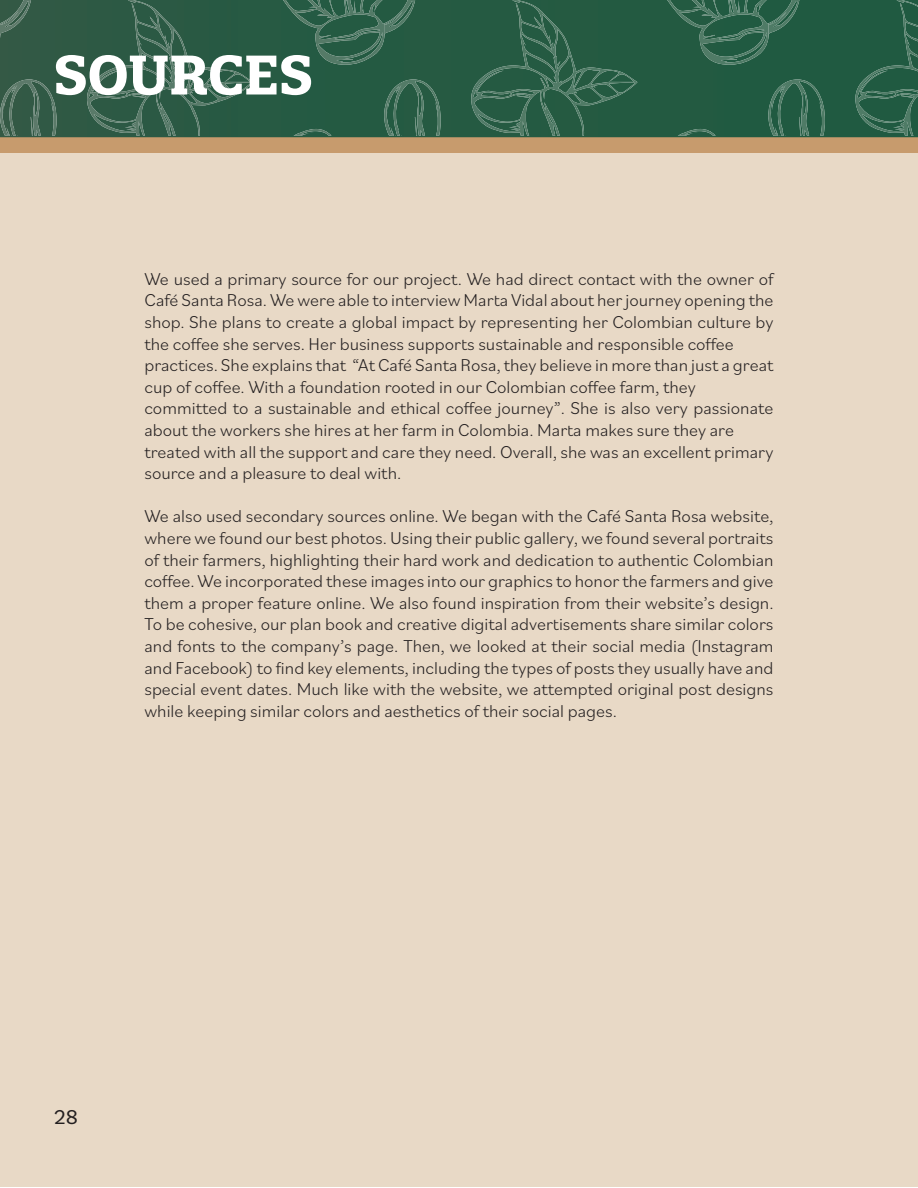
<style>
.page{position:relative;width:918px;height:1188px;background:#fff}
.page>*{position:absolute;margin:0;border:0;box-sizing:border-box;transform-origin:0 0}
.t1{font:700 54px "Quatro Slab";color:#fff}
.t2{font:21px "Bilo";color:#231f20}
.t3{font:300 18px/21.6px "Bilo";color:#231f20}
</style>
<div class="page">
<div style="left:0;top:137px;width:918px;height:16px;background:#c79b6d"></div>
<div style="left:0;top:154px;width:918px;height:1033px;background:#e8d9c6"></div>
<svg style="left:0;top:0;width:853px;height:137px;background:#255942"></svg>
<svg style="left:85px;top:0;width:168px;height:136px;background:#335f4b"></svg>
<svg style="left:294px;top:129px;width:37px;height:7px"></svg>
<svg style="left:0;top:79px;width:57px;height:57px;background:#426553"></svg>
<svg style="left:0;top:0;width:31px;height:38px"></svg>
<svg style="left:469px;top:0;width:168px;height:136px;background:#2d6049"></svg>
<svg style="left:678px;top:129px;width:38px;height:7px"></svg>
<svg style="left:384px;top:79px;width:57px;height:57px;background:#366650"></svg>
<svg style="left:283px;top:0;width:132px;height:65px;background:#33644e"></svg>
<svg style="left:853px;top:0;width:65px;height:154px;background:#3b674d"></svg>
<svg style="left:768px;top:79px;width:57px;height:57px;background:#31664f"></svg>
<svg style="left:667px;top:0;width:132px;height:65px;background:#2f644c"></svg>
<h1 class="t1" style="left:54px;top:41px;width:261px">SOURCES</h1>
<p class="t3" style="left:144px;top:267px;width:631px">We used a primary source for our project. We had direct contact with the owner of Café Santa Rosa. We were able to interview Marta Vidal about her journey opening the shop. She plans to create a global impact by representing her Colombian culture by the coffee she serves. Her business supports sustainable and responsible coffee practices. She explains that “At Café Santa Rosa, they believe in more than just a great cup of coffee. With a foundation rooted in our Colombian coffee farm, they committed to a sustainable and ethical coffee journey”. She is also very passionate about the workers she hires at her farm in Colombia. Marta makes sure they are treated with all the support and care they need. Overall, she was an excellent primary source and a pleasure to deal with.</p>
<p class="t3" style="left:144px;top:504px;width:631px;text-align:justify">We also used secondary sources online. We began with the Café Santa Rosa website, where we found our best photos. Using their public gallery, we found several portraits of their farmers, highlighting their hard work and dedication to authentic Colombian coffee. We incorporated these images into our graphics to honor the farmers and give them a proper feature online. We also found inspiration from their website’s design.<br>To be cohesive, our plan book and creative digital advertisements share similar colors and fonts to the company’s page. Then, we looked at their social media (Instagram and Facebook) to find key elements, including the types of posts they usually have and special event dates. Much like with the website, we attempted original post designs while keeping similar colors and aesthetics of their social pages.</p>
<p class="t2" style="left:54px;top:1102px;width:26px">28</p>
</div>
